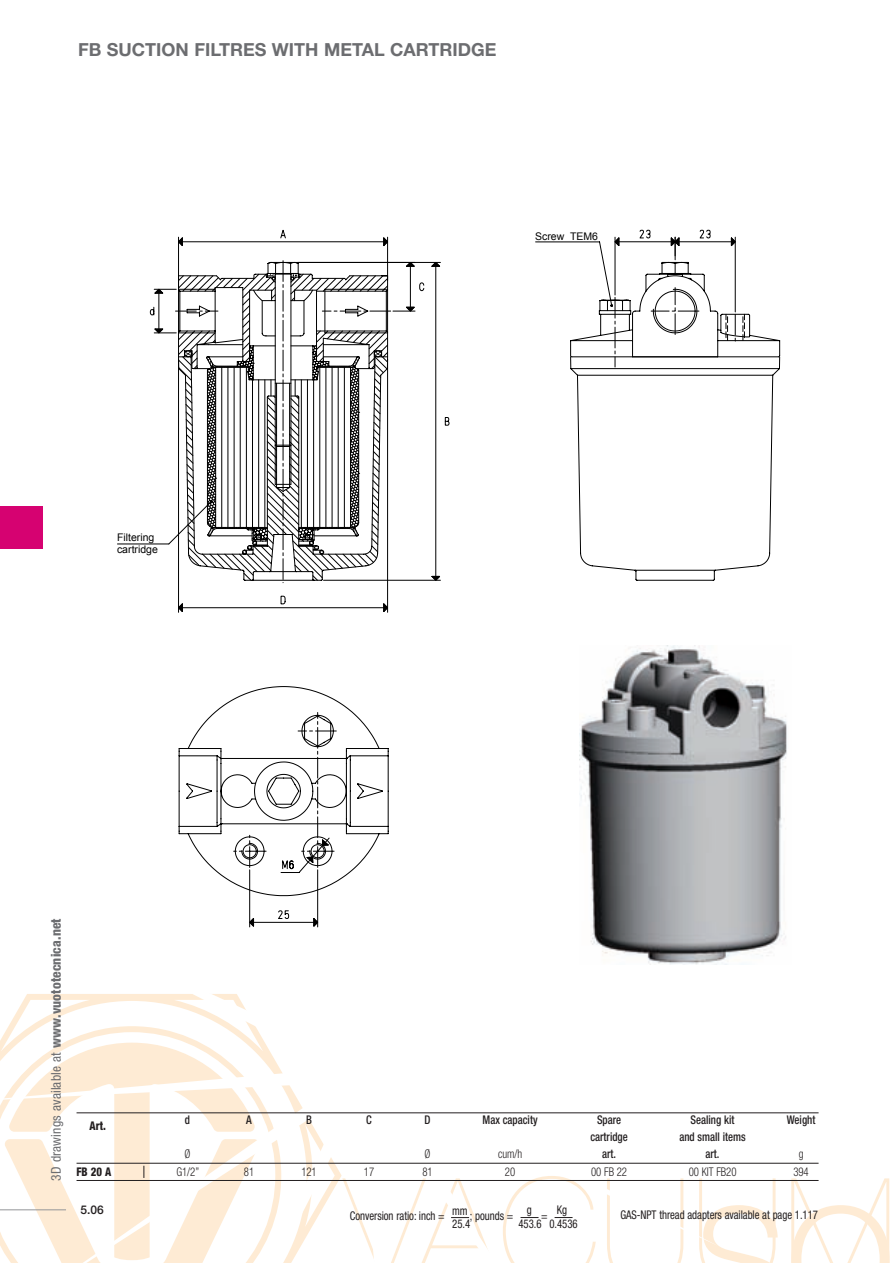
<style>
.page{position:relative;width:893px;height:1263px;background:#fff}
.page>*{position:absolute;margin:0;border:0;box-sizing:border-box;transform-origin:0 0}
.t1{font:700 18px "Helvetica Neue";color:#6c6d70}
.t2{font:condensed 13.5px "Helvetica Neue";letter-spacing:.01em;color:#6c6d70}
.t3{font:condensed 12px "Helvetica Neue";letter-spacing:-.005em;color:#231f20;scale:.9 1}
.t4{font:500 condensed 12px "Helvetica Neue";color:#231f20;scale:.9 1}
.t5{font:300 condensed 12px "Helvetica Neue";letter-spacing:-.005em;color:#231f20;scale:.9 1}
.t6{font:800 condensed 12px "Helvetica Neue";color:#231f20;scale:.9 1}
.t7{font:500 12px "Helvetica Neue";color:#231f20}
.t8{font:10.5px/12.6px "Arial";color:#000}
.s1{font-weight:800}
</style>
<div class="page">
<svg style="left:0;top:927px;width:791px;height:336px"></svg>
<div style="left:0;top:506px;width:43px;height:43px;background:#d60271"></div>
<svg style="left:342px;top:1176px;width:254px;height:87px"></svg>
<svg style="left:570px;top:358px;width:211px;height:223px"></svg>
<hr style="left:117px;top:544px;width:52px;height:1px;background:#000">
<svg style="left:535px;top:229px;width:246px;height:129px"></svg>
<hr style="left:636px;top:237px;width:1px;height:75px;background:#000">
<svg style="left:178px;top:583px;width:211px;height:29px"></svg>
<svg style="left:280px;top:595px;width:6px;height:10px"></svg>
<svg style="left:178px;top:603px;width:5px;height:10px"></svg>
<svg style="left:383px;top:603px;width:5px;height:10px"></svg>
<svg style="left:149px;top:229px;width:301px;height:354px"></svg>
<img style="left:579px;top:645px;width:212px;height:319px">
<svg style="left:178px;top:686px;width:211px;height:241px"></svg>
<hr style="left:77px;top:1112px;width:742px;height:1px;background:#231f20">
<hr style="left:77px;top:1163px;width:742px;height:1px;background:#231f20">
<hr style="left:77px;top:1180px;width:742px;height:1px;background:#231f20">
<svg style="left:0;top:1139px;width:259px;height:124px"></svg>
<svg style="left:791px;top:1112px;width:99px;height:151px"></svg>
<h1 class="t1" style="left:78px;top:39px;width:420px">FB SUCTION FILTRES WITH METAL CARTRIDGE</h1>
<p class="t8" style="left:535px;top:230px;width:64px">Screw TEM6</p>
<p class="t8" style="left:117px;top:531px;width:42px">Filtering cartridge</p>
<p class="t8" style="left:118px;top:540px;width:39px">Filtering</p>
<p class="t2" style="left:48px;top:1181px;width:264px;rotate:-90deg">3D drawings available at <span class="s1">www.vuototecnica.net</span></p>
<p class="t6" style="left:90px;top:1118px;width:20px">Art.</p>
<p class="t4" style="left:185px;top:1112px;width:7px">d</p>
<p class="t4" style="left:246px;top:1112px;width:8px">A</p>
<p class="t4" style="left:306px;top:1112px;width:8px">B</p>
<p class="t4" style="left:366px;top:1112px;width:8px">C</p>
<p class="t4" style="left:425px;top:1112px;width:8px">D</p>
<p class="t4" style="left:483px;top:1112px;width:63px">Max capacity</p>
<p class="t4" style="left:597px;top:1112px;width:28px">Spare</p>
<p class="t4" style="left:691px;top:1112px;width:50px">Sealing kit</p>
<p class="t4" style="left:787px;top:1112px;width:33px">Weight</p>
<p class="t4" style="left:590px;top:1130px;width:43px">cartridge</p>
<p class="t4" style="left:679px;top:1130px;width:75px">and small items</p>
<p class="t5" style="left:185px;top:1147px;width:8px">Ø</p>
<p class="t5" style="left:425px;top:1147px;width:8px">Ø</p>
<p class="t5" style="left:498px;top:1147px;width:28px">cum/h</p>
<p class="t4" style="left:602px;top:1147px;width:17px">art.</p>
<p class="t4" style="left:706px;top:1147px;width:17px">art.</p>
<p class="t5" style="left:799px;top:1147px;width:7px">g</p>
<p class="t6" style="left:77px;top:1164px;width:40px">FB 20 A</p>
<p class="t5" style="left:176px;top:1164px;width:27px">G1/2”</p>
<p class="t5" style="left:244px;top:1164px;width:13px">81</p>
<p class="t5" style="left:301px;top:1164px;width:19px">121</p>
<p class="t5" style="left:364px;top:1164px;width:13px">17</p>
<p class="t5" style="left:422px;top:1164px;width:13px">81</p>
<p class="t5" style="left:505px;top:1164px;width:13px">20</p>
<p class="t5" style="left:591px;top:1164px;width:42px">00 FB 22</p>
<p class="t5" style="left:689px;top:1164px;width:55px">00 KIT FB20</p>
<p class="t5" style="left:793px;top:1164px;width:19px">394</p>
<p class="t7" style="left:81px;top:1202px;width:25px">5.06</p>
<p class="t3" style="left:452px;top:1204px;width:19px">mm</p>
<p class="t3" style="left:527px;top:1202px;width:7px">g</p>
<p class="t3" style="left:557px;top:1203px;width:13px">Kg</p>
<p class="t3" style="left:350px;top:1208px;width:107px">Conversion ratio: inch =</p>
<p class="t3" style="left:470px;top:1208px;width:50px">; pounds =</p>
<p class="t3" style="left:620px;top:1208px;width:221px">GAS-NPT thread adapters available at page 1.117</p>
<p class="t3" style="left:541px;top:1208px;width:9px">=</p>
<p class="t3" style="left:452px;top:1216px;width:21px">25.4</p>
<p class="t3" style="left:518px;top:1216px;width:67px">453.6 0.4536</p>
</div>
